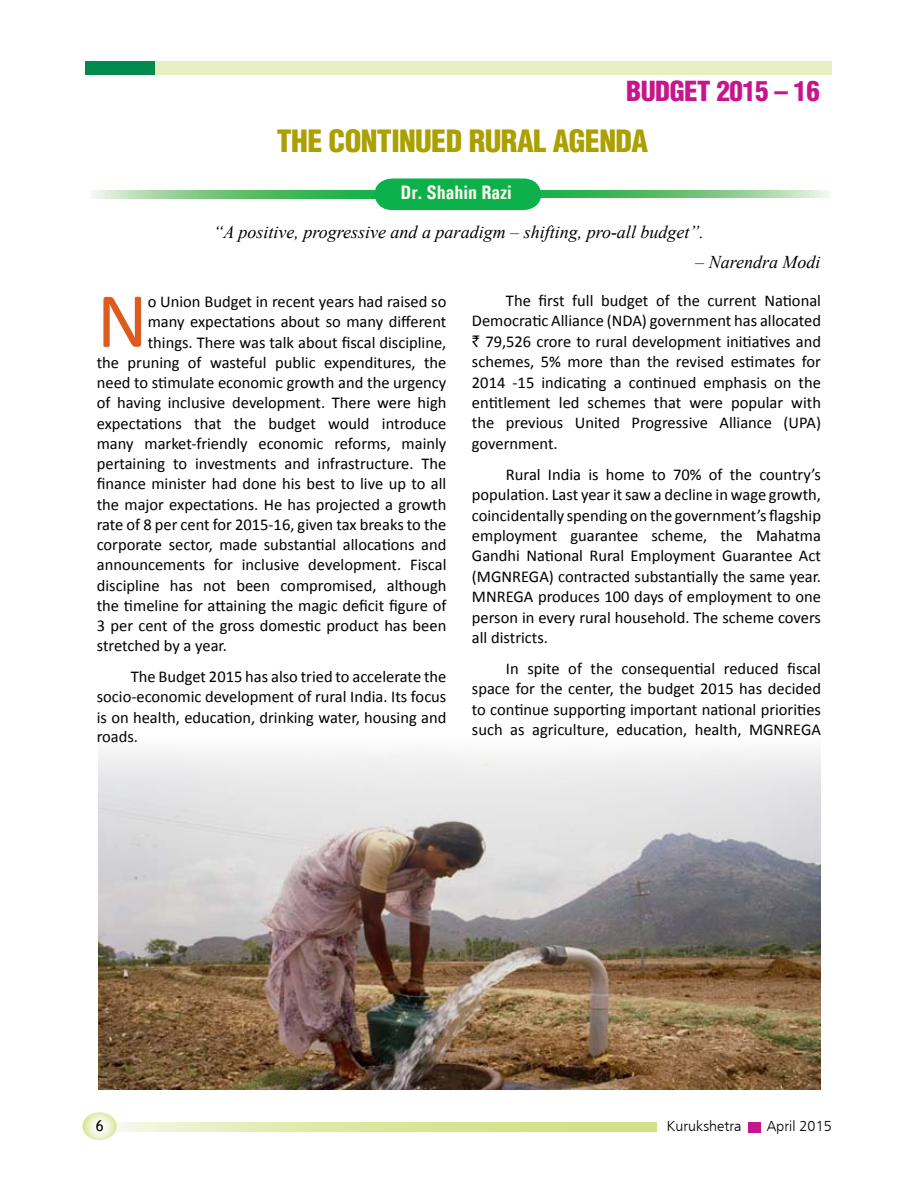
<style>
.page{position:relative;width:918px;height:1188px;background:#fff}
.page>*{position:absolute;margin:0;border:0;box-sizing:border-box;transform-origin:0 0}
.t1{font:78.9px "Calibri";color:#db5c1e}
.t2{font:30px "Switzerland Cond Black";letter-spacing:-.02em;color:#aba000}
.t3{font:27px "Switzerland Cond Black";letter-spacing:-.02em;color:#c6168d}
.t4{font:700 condensed 19.5px "Univers";color:#fffaee}
.t5{font:italic 18px "Times New Roman";color:#000}
.t6{font:16.5px/20.4px "Calibri";color:#000;text-align:justify}
.t7{font:300 15px "Frugal Sans";color:#000}
.t8{font:15px "Trebuchet MS";color:#000}
.s1{font-family:"Rupee"}
</style>
<div class="page">
<div style="left:748px;top:1122px;width:13px;height:10px;background:#c6168d"></div>
<div style="left:86px;top:61px;width:746px;height:14px;background:#008a4b"></div>
<div style="left:155px;top:61px;width:677px;height:14px;background:#e6efc1"></div>
<svg style="left:117px;top:1122px;width:539px;height:9px;background:#dce8a5"></svg>
<svg style="left:83px;top:1112px;width:34px;height:28px"></svg>
<svg style="left:541px;top:191px;width:289px;height:6px;background:#73c780"></svg>
<svg style="left:91px;top:190px;width:284px;height:9px;background:#71c67e"></svg>
<svg style="left:375px;top:178px;width:166px;height:32px;background:#1ab554"></svg>
<img style="left:99px;top:750px;width:721px;height:340px">
<h3 class="t3" style="left:626px;top:74px;width:195px">BUDGET 2015 – 16</h3>
<h2 class="t2" style="left:277px;top:122px;width:373px">THE CONTINUED RURAL AGENDA</h2>
<p class="t4" style="left:401px;top:181px;width:113px">Dr. Shahin Razi</p>
<p class="t5" style="left:213px;top:219px;width:492px">“A positive, progressive and a paradigm – shifting, pro-all budget”.</p>
<p class="t5" style="left:695px;top:249px;width:127px">– Narendra Modi</p>
<h1 class="t1" style="left:97px;top:272px;width:52px">N</h1>
<p class="t6" style="left:148px;top:291px;width:300px">o Union Budget in recent years had raised so</p>
<p class="t6" style="left:148px;top:311px;width:300px">many expectations about so many different</p>
<p class="t6" style="left:148px;top:331px;width:300px">things. There was talk about fiscal discipline,</p>
<p class="t6" style="left:97px;top:351px;width:351px">the pruning of wasteful public expenditures, the</p>
<p class="t6" style="left:97px;top:372px;width:351px">need to stimulate economic growth and the urgency</p>
<p class="t6" style="left:97px;top:392px;width:351px">of having inclusive development. There were high</p>
<p class="t6" style="left:97px;top:412px;width:351px">expectations that the budget would introduce</p>
<p class="t6" style="left:97px;top:432px;width:351px">many market-friendly economic reforms, mainly</p>
<p class="t6" style="left:97px;top:453px;width:351px">pertaining to investments and infrastructure. The</p>
<p class="t6" style="left:97px;top:473px;width:351px">finance minister had done his best to live up to all</p>
<p class="t6" style="left:97px;top:493px;width:351px">the major expectations. He has projected a growth</p>
<p class="t6" style="left:97px;top:513px;width:351px">rate of 8 per cent for 2015-16, given tax breaks to the</p>
<p class="t6" style="left:97px;top:534px;width:351px">corporate sector, made substantial allocations and</p>
<p class="t6" style="left:97px;top:554px;width:351px">announcements for inclusive development. Fiscal</p>
<p class="t6" style="left:97px;top:574px;width:351px">discipline has not been compromised, although</p>
<p class="t6" style="left:97px;top:594px;width:351px">the timeline for attaining the magic deficit figure of</p>
<p class="t6" style="left:97px;top:615px;width:351px">3 per cent of the gross domestic product has been</p>
<p class="t6" style="left:97px;top:635px;width:132px">stretched by a year.</p>
<p class="t6" style="left:97px;top:666px;width:351px;text-indent:34px">The Budget 2015 has also tried to accelerate the socio-economic development of rural India. Its focus is on health, education, drinking water, housing and roads.</p>
<p class="t6" style="left:472px;top:290px;width:351px;text-indent:34px">The first full budget of the current National Democratic Alliance (NDA) government has allocated <span class="s1">`</span> 79,526 crore to rural development initiatives and schemes, 5% more than the revised estimates for 2014 -15 indicating a continued emphasis on the entitlement led schemes that were popular with the previous United Progressive Alliance (UPA) government.</p>
<p class="t6" style="left:472px;top:463px;width:351px;text-indent:34px">Rural India is home to 70% of the country’s population. Last year it saw a decline in wage growth, coincidentally spending on the government’s flagship employment guarantee scheme, the Mahatma Gandhi National Rural Employment Guarantee Act (MGNREGA) contracted substantially the same year.<br>MNREGA produces 100 days of employment to one person in every rural household. The scheme covers all districts.</p>
<p class="t6" style="left:472px;top:658px;width:351px;text-indent:34px">In spite of the consequential reduced fiscal space for the center, the budget 2015 has decided to continue supporting important national priorities such as agriculture, education, health, MGNREGA</p>
<p class="t8" style="left:96px;top:1116px;width:9px">6</p>
<p class="t7" style="left:667px;top:1118px;width:76px">Kurukshetra</p>
<p class="t7" style="left:767px;top:1118px;width:67px">April 2015</p>
</div>
